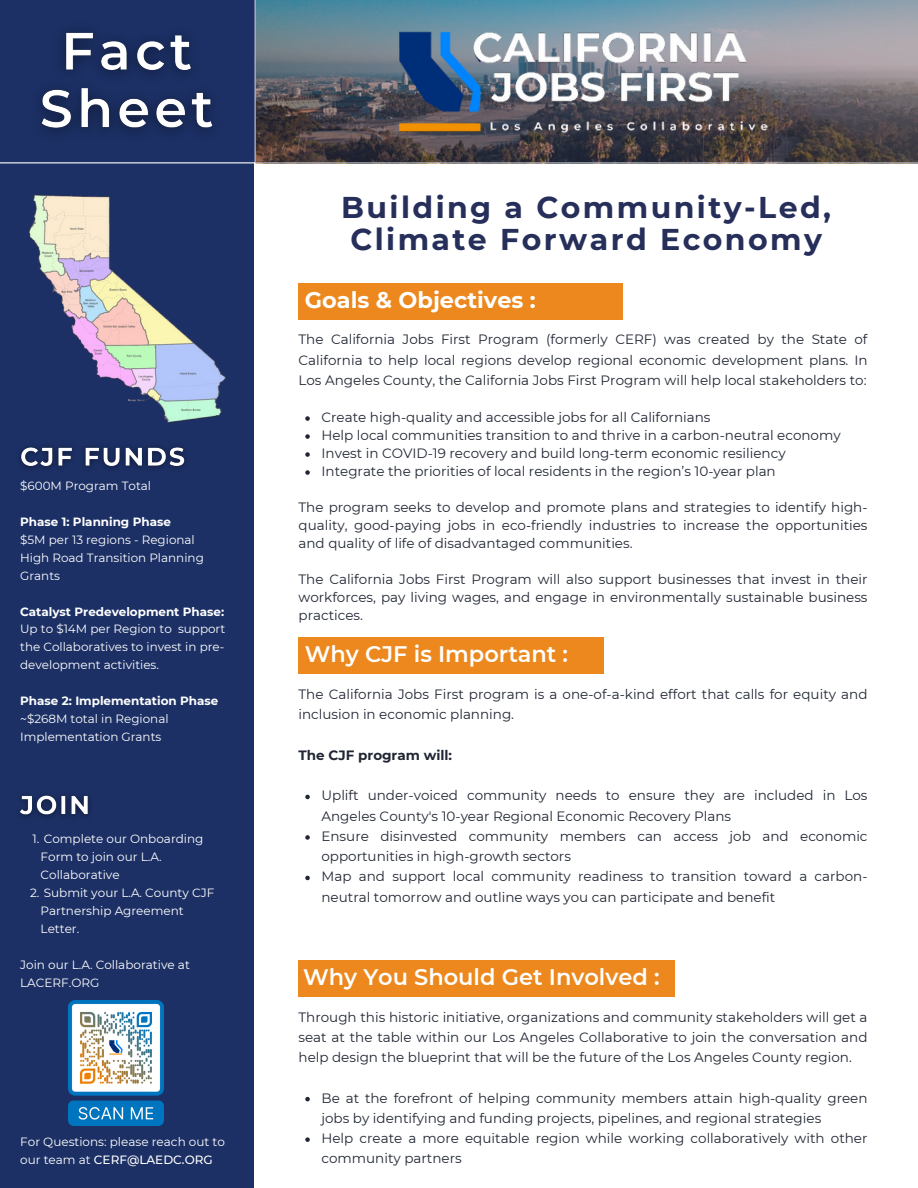
<style>
.page{position:relative;width:918px;height:1188px;background:#fff}
.page>*{position:absolute;margin:0;border:0;box-sizing:border-box;transform-origin:0 0}
.t1{font:700 30px/32.7px "Montserrat";letter-spacing:.08em;color:#262e5a;text-align:center}
.t2{font:600 22.5px "Montserrat";color:#fff}
.t3{font:700 22.5px "Montserrat";color:#fff}
.t4{font:13.5px/20.2px "Montserrat";color:#202633}
.t5{font:700 13.5px "Montserrat";color:#202633}
.t6{font:12px/18px "Montserrat";color:#fff}
.t7{font:700 12px "Montserrat";color:#fff}
.s1{font-weight:500}
</style>
<div class="page">
<div style="left:299px;top:283px;width:324px;height:37px;background:#ec881d"></div>
<div style="left:0;top:0;width:255px;height:163px;background:#1c3065"></div>
<div style="left:299px;top:638px;width:305px;height:36px;background:#ec881d"></div>
<div style="left:0;top:150px;width:254px;height:1038px;background:#1c3065"></div>
<img style="left:28px;top:195px;width:198px;height:228px">
<div style="left:299px;top:960px;width:376px;height:37px;background:#ec881d"></div>
<hr style="left:0;top:162px;width:918px;height:1px;background:#fff">
<img style="left:69px;top:1001px;width:94px;height:125px">
<svg style="left:255px;top:0;width:663px;height:162px;background:#626b74"></svg>
<img style="left:376px;top:25px;width:421px;height:108px">
<svg style="left:305px;top:795px;width:5px;height:4px"></svg>
<svg style="left:305px;top:835px;width:5px;height:5px"></svg>
<svg style="left:305px;top:876px;width:5px;height:4px"></svg>
<svg style="left:305px;top:416px;width:5px;height:5px"></svg>
<svg style="left:305px;top:434px;width:5px;height:5px"></svg>
<svg style="left:305px;top:452px;width:5px;height:5px"></svg>
<svg style="left:305px;top:470px;width:5px;height:5px"></svg>
<img style="left:40px;top:31px;width:173px;height:102px">
<img style="left:19px;top:446px;width:167px;height:23px">
<img style="left:20px;top:795px;width:70px;height:22px">
<svg style="left:305px;top:1097px;width:5px;height:4px"></svg>
<svg style="left:305px;top:1137px;width:5px;height:5px"></svg>
<p class="t1" style="left:341px;top:191px;width:491px">Building a Community-Led,<br>Climate Forward Economy</p>
<p class="t3" style="left:305px;top:286px;width:232px">Goals &amp; Objectives :</p>
<p class="t6" style="left:20px;top:477px;width:132px">$600M Program Total</p>
<p class="t7" style="left:20px;top:514px;width:152px">Phase 1: Planning Phase</p>
<p class="t6" style="left:20px;top:531px;width:185px">$5M per 13 regions - Regional<br>High Road Transition Planning<br>Grants</p>
<p class="t7" style="left:20px;top:604px;width:205px">Catalyst Predevelopment Phase:</p>
<p class="t6" style="left:20px;top:620px;width:207px;text-align:justify">Up to $14M per Region to support the Collaboratives to invest in pre&shy;development activities.</p>
<p class="t7" style="left:20px;top:693px;width:200px">Phase 2: Implementation Phase</p>
<p class="t6" style="left:20px;top:710px;width:150px">~$268M total in Regional</p>
<p class="t6" style="left:20px;top:728px;width:143px">Implementation Grants</p>
<p class="t4" style="left:299px;top:329px;width:571px;text-align:justify">The California Jobs First Program (formerly CERF) was created by the State of California to help local regions develop regional economic development plans. In Los Angeles County, the California Jobs First Program will help local stakeholders to:</p>
<p class="t4" style="left:321px;top:407px;width:391px">Create high-quality and accessible jobs for all Californians</p>
<p class="t4" style="left:321px;top:425px;width:521px">Help local communities transition to and thrive in a carbon-neutral economy</p>
<p class="t4" style="left:321px;top:443px;width:466px">Invest in COVID-19 recovery and build long-term economic resiliency</p>
<p class="t4" style="left:321px;top:461px;width:456px">Integrate the priorities of local residents in the region’s 10-year plan</p>
<p class="t4" style="left:299px;top:498px;width:571px;line-height:18px;text-align:justify">The program seeks to develop and promote plans and strategies to identify high&shy;quality, good-paying jobs in eco-friendly industries to increase the opportunities and quality of life of disadvantaged communities.</p>
<p class="t4" style="left:299px;top:570px;width:571px;line-height:18px;text-align:justify">The California Jobs First Program will also support businesses that invest in their workforces, pay living wages, and engage in environmentally sustainable business practices.</p>
<p class="t2" style="left:305px;top:640px;width:265px">Why CJF is Important :</p>
<p class="t4" style="left:299px;top:684px;width:571px">The California Jobs First program is a one-of-a-kind effort that calls for equity and inclusion in economic planning.</p>
<p class="t5" style="left:299px;top:747px;width:155px">The CJF program will:</p>
<p class="t4" style="left:321px;top:785px;width:548px">Uplift under-voiced community needs to ensure they are included in Los<br>Angeles County's 10-year Regional Economic Recovery Plans</p>
<p class="t4" style="left:321px;top:826px;width:548px">Ensure disinvested community members can access job and economic opportunities in high-growth sectors</p>
<p class="t4" style="left:321px;top:866px;width:548px">Map and support local community readiness to transition toward a carbon&shy;neutral tomorrow and outline ways you can participate and benefit</p>
<p class="t6" style="left:41px;top:830px;width:164px;text-indent:-8px">1. Complete our Onboarding<br>Form to join our L.A.<br>Collaborative</p>
<p class="t6" style="left:41px;top:884px;width:175px;text-indent:-11px">2. Submit your L.A. County CJF<br>Partnership Agreement<br>Letter.</p>
<p class="t6" style="left:20px;top:956px;width:171px">Join our L.A. Collaborative at<br>LACERF.ORG</p>
<p class="t2" style="left:303px;top:963px;width:358px">Why You Should Get Involved :</p>
<p class="t6" style="left:20px;top:1133px;width:206px">For Questions: please reach out to our team at <span class="s1">CERF@LAEDC.ORG</span></p>
<p class="t4" style="left:299px;top:1007px;width:571px;text-align:justify">Through this historic initiative, organizations and community stakeholders will get a seat at the table within our Los Angeles Collaborative to join the conversation and help design the blueprint that will be the future of the Los Angeles County region.</p>
<p class="t4" style="left:321px;top:1088px;width:548px">Be at the forefront of helping community members attain high-quality green jobs by identifying and funding projects, pipelines, and regional strategies</p>
<p class="t4" style="left:321px;top:1128px;width:548px">Help create a more equitable region while working collaboratively with other community partners</p>
</div>
